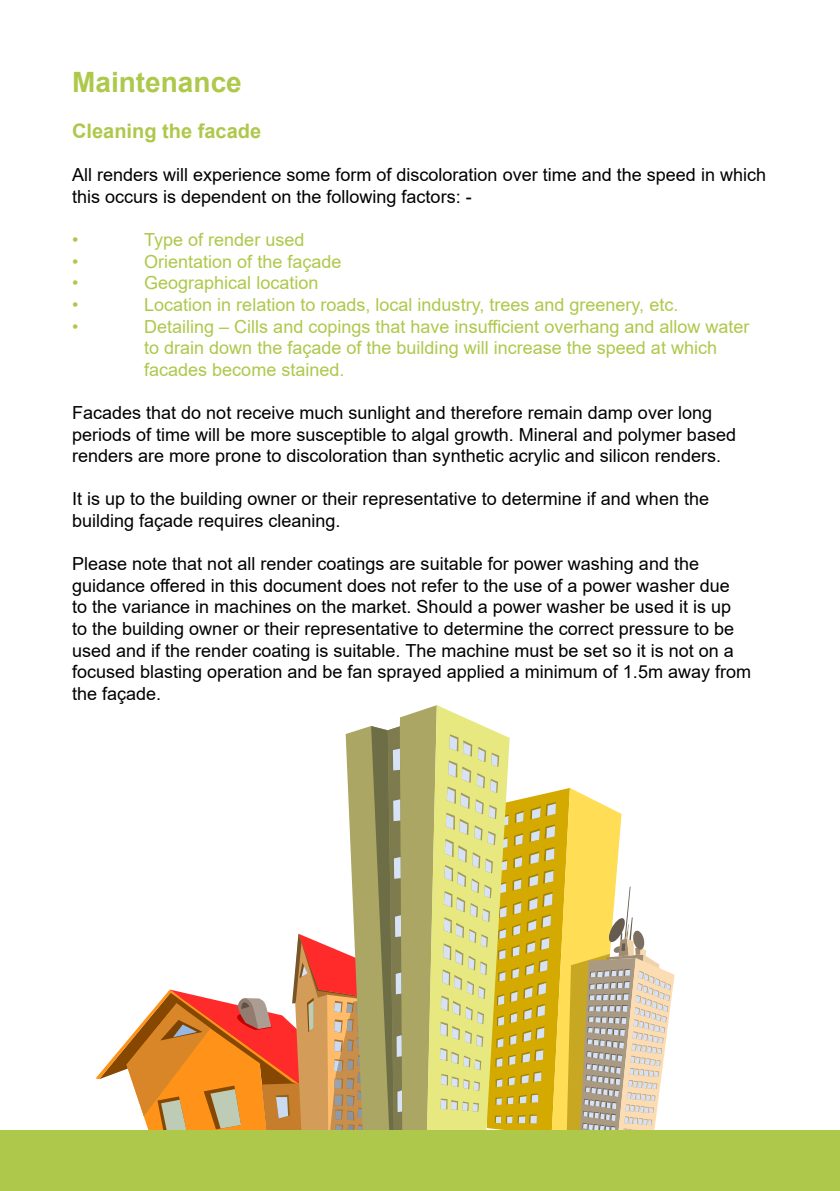
<style>
.page{position:relative;width:840px;height:1191px;background:#fff}
.page>*{position:absolute;margin:0;border:0;box-sizing:border-box;transform-origin:0 0}
.t1{font:700 28px "Arial";color:#aec84b}
.t2{font:700 20px "Arial";color:#aec84b}
.t3{font:18px/21.6px "Arial";color:#000}
.t4{font:18px/21.6px "Arial";color:#aec84b}
</style>
<div class="page">
<svg style="left:95px;top:705px;width:579px;height:425px"></svg>
<div style="left:0;top:1130px;width:839px;height:61px;background:#aec84b"></div>
<h1 class="t1" style="left:72px;top:63px;width:171px">Maintenance</h1>
<p class="t2" style="left:72px;top:117px;width:190px">Cleaning the facade</p>
<p class="t3" style="left:72px;top:164px;width:695px">All renders will experience some form of discoloration over time and the speed in which this occurs is dependent on the following factors: -</p>
<p class="t4" style="left:72px;top:229px;width:8px">•</p>
<p class="t4" style="left:144px;top:229px;width:162px">Type of render used</p>
<p class="t4" style="left:72px;top:250px;width:8px">•</p>
<p class="t4" style="left:144px;top:250px;width:199px">Orientation of the façade</p>
<p class="t4" style="left:72px;top:272px;width:8px">•</p>
<p class="t4" style="left:144px;top:272px;width:176px">Geographical location</p>
<p class="t4" style="left:72px;top:294px;width:8px">•</p>
<p class="t4" style="left:144px;top:294px;width:535px">Location in relation to roads, local industry, trees and greenery, etc.</p>
<p class="t4" style="left:72px;top:315px;width:8px">•</p>
<p class="t4" style="left:144px;top:315px;width:606px">Detailing – Cills and copings that have insufficient overhang and allow water to drain down the façade of the building will increase the speed at which facades become stained.</p>
<p class="t3" style="left:72px;top:402px;width:665px">Facades that do not receive much sunlight and therefore remain damp over long periods of time will be more susceptible to algal growth. Mineral and polymer based renders are more prone to discoloration than synthetic acrylic and silicon renders.</p>
<p class="t3" style="left:72px;top:488px;width:638px">It is up to the building owner or their representative to determine if and when the building façade requires cleaning.</p>
<p class="t3" style="left:72px;top:553px;width:680px">Please note that not all render coatings are suitable for power washing and the guidance offered in this document does not refer to the use of a power washer due<br>to the variance in machines on the market. Should a power washer be used it is up<br>to the building owner or their representative to determine the correct pressure to be used and if the render coating is suitable. The machine must be set so it is not on a focused blasting operation and be fan sprayed applied a minimum of 1.5m away from the façade.</p>
</div>
